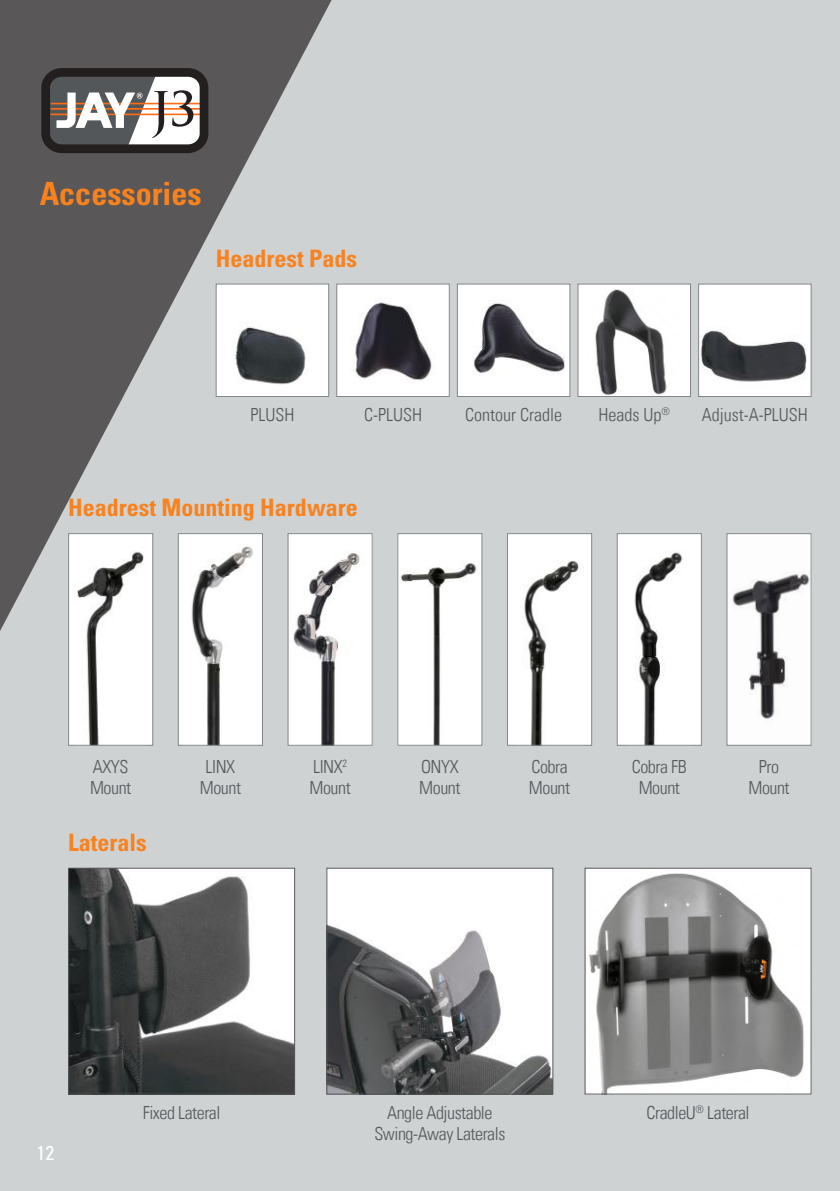
<style>
.page{position:relative;width:840px;height:1191px;background:#fff}
.page>*{position:absolute;margin:0;border:0;box-sizing:border-box;transform-origin:0 0}
.t1{font:700 condensed 32px "Univers LT Std";color:#f8821e}
.t2{font:700 condensed 24px "Univers LT Std";color:#f8821e}
.t3{font:condensed 20px "Univers LT Std";color:#fff}
.t4{font:18px/21.4px "Univers Com 47 Light Cond";letter-spacing:-.025em;color:#54575a;text-align:center}
.t5{font:18px "Univers Com 47 Light Cond";color:#54575a}
</style>
<div class="page">
<div style="left:0;top:0;width:839px;height:1191px;background:#cfd2d3"></div>
<svg style="left:0;top:0;width:331px;height:631px;fill:#5a5758"></svg>
<svg style="left:41px;top:68px;width:167px;height:85px;background:#827c7b"></svg>
<div style="left:698px;top:284px;width:112px;height:112px;background:#fff"></div>
<img style="left:699px;top:311px;width:107px;height:84px">
<div style="left:697px;top:283px;width:114px;height:114px;border:1px solid #828689"></div>
<div style="left:336px;top:284px;width:113px;height:112px;background:#fff"></div>
<img style="left:353px;top:300px;width:82px;height:81px">
<div style="left:336px;top:283px;width:113px;height:114px;border:1px solid #828689"></div>
<div style="left:457px;top:284px;width:112px;height:112px;background:#fff"></div>
<img style="left:474px;top:300px;width:91px;height:75px">
<div style="left:456px;top:283px;width:114px;height:114px;border:1px solid #828689"></div>
<div style="left:577px;top:284px;width:113px;height:112px;background:#fff"></div>
<img style="left:595px;top:289px;width:72px;height:106px">
<div style="left:577px;top:283px;width:113px;height:114px;border:1px solid #828689"></div>
<img style="left:217px;top:285px;width:110px;height:110px">
<div style="left:215px;top:283px;width:114px;height:114px;border:1px solid #828689"></div>
<div style="left:507px;top:533px;width:84px;height:212px;background:#fff"></div>
<img style="left:524px;top:560px;width:57px;height:184px">
<div style="left:506px;top:533px;width:85px;height:213px;border:1px solid #828689"></div>
<img style="left:728px;top:535px;width:81px;height:209px">
<div style="left:726px;top:533px;width:85px;height:213px;border:1px solid #828689"></div>
<div style="left:397px;top:533px;width:84px;height:212px;background:#fff"></div>
<img style="left:399px;top:563px;width:78px;height:181px">
<div style="left:397px;top:533px;width:85px;height:213px;border:1px solid #828689"></div>
<div style="left:178px;top:533px;width:84px;height:212px;background:#fff"></div>
<img style="left:191px;top:545px;width:62px;height:199px">
<div style="left:178px;top:533px;width:85px;height:213px;border:1px solid #828689"></div>
<img style="left:289px;top:535px;width:81px;height:209px">
<div style="left:287px;top:533px;width:85px;height:213px;border:1px solid #828689"></div>
<div style="left:617px;top:533px;width:84px;height:212px;background:#fff"></div>
<img style="left:634px;top:552px;width:49px;height:192px">
<div style="left:616px;top:533px;width:85px;height:213px;border:1px solid #828689"></div>
<div style="left:69px;top:533px;width:84px;height:212px;background:#fff"></div>
<img style="left:75px;top:551px;width:69px;height:193px">
<div style="left:68px;top:533px;width:85px;height:213px;border:1px solid #828689"></div>
<img style="left:70px;top:869px;width:223px;height:223px">
<div style="left:68px;top:867px;width:227px;height:227px;border:1px solid #54575a"></div>
<img style="left:328px;top:869px;width:223px;height:223px">
<div style="left:326px;top:867px;width:227px;height:227px;border:1px solid #54575a"></div>
<img style="left:586px;top:869px;width:223px;height:223px">
<h1 class="t1" style="left:40px;top:174px;width:163px">Accessories</h1>
<h2 class="t2" style="left:215px;top:244px;width:143px">Headrest Pads</h2>
<p class="t4" style="left:250px;top:404px;width:46px">PLUSH</p>
<p class="t4" style="left:364px;top:404px;width:60px">C-PLUSH</p>
<p class="t4" style="left:598px;top:404px;width:73px">Heads Up<sup>®</sup></p>
<p class="t5" style="left:701px;top:404px;width:108px">Adjust-A-PLUSH</p>
<p class="t5" style="left:465px;top:404px;width:98px">Contour Cradle</p>
<h2 class="t2" style="left:68px;top:493px;width:291px">Headrest Mounting Hardware</h2>
<p class="t4" style="left:90px;top:756px;width:43px;text-align:left">AXYS<br>Mount</p>
<p class="t4" style="left:200px;top:756px;width:43px">LINX<br>Mount</p>
<p class="t4" style="left:748px;top:756px;width:43px">Pro<br>Mount</p>
<p class="t4" style="left:419px;top:756px;width:43px;text-align:left">ONYX<br>Mount</p>
<p class="t4" style="left:309px;top:756px;width:43px;text-align:left">LINX<sup>2<br></sup>Mount</p>
<p class="t4" style="left:631px;top:756px;width:56px">Cobra FB<br>Mount</p>
<p class="t4" style="left:528px;top:756px;width:43px;text-align:left">Cobra<br>Mount</p>
<h2 class="t2" style="left:68px;top:828px;width:80px">Laterals</h2>
<p class="t3" style="left:36px;top:1140px;width:19px">12</p>
<p class="t4" style="left:143px;top:1101px;width:79px">Fixed Lateral</p>
<p class="t4" style="left:646px;top:1101px;width:104px">CradleU<sup>®</sup> Lateral</p>
<p class="t4" style="left:374px;top:1101px;width:132px">Angle Adjustable<br>Swing-Away Laterals</p>
</div>
